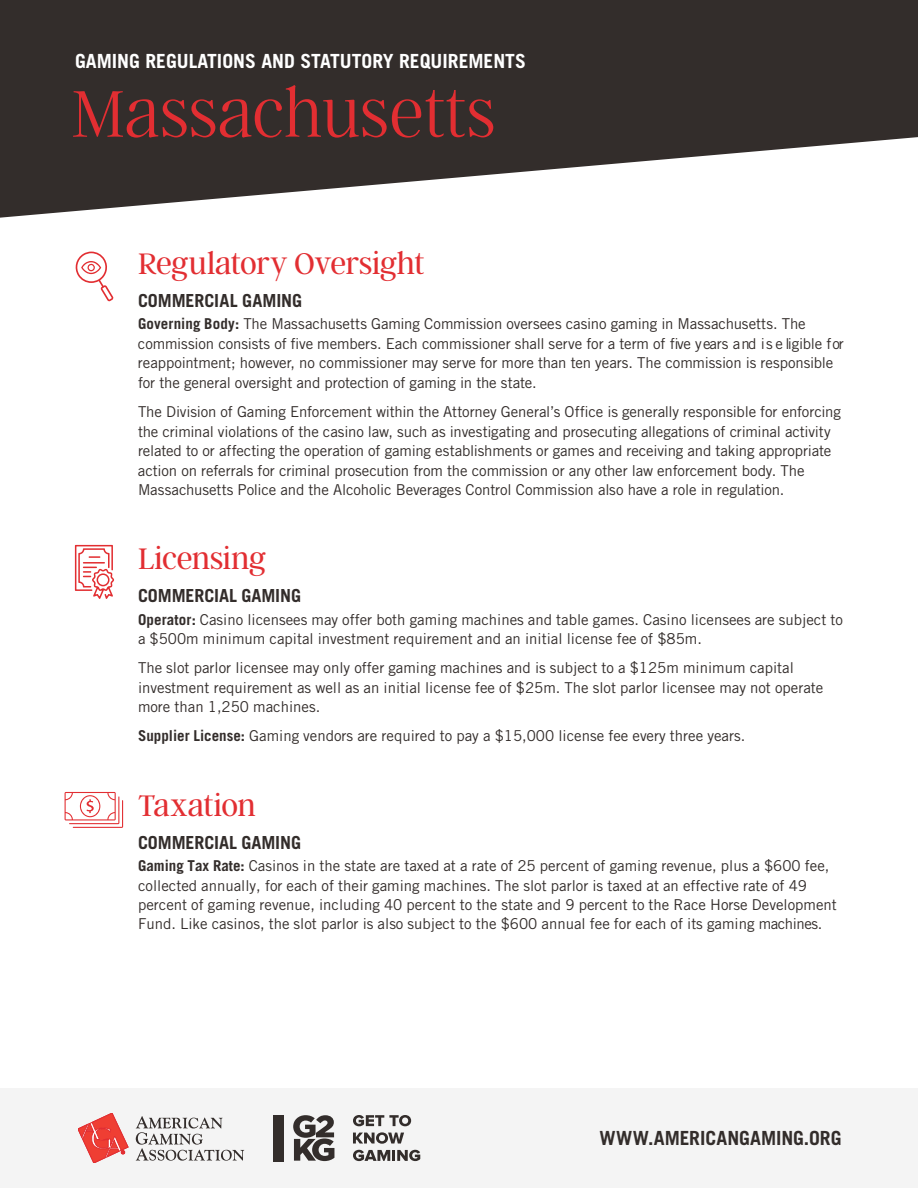
<style>
.page{position:relative;width:918px;height:1188px;background:#fff}
.page>*{position:absolute;margin:0;border:0;box-sizing:border-box;transform-origin:0 0}
.t1{font:100 73.5px "Argent CF";letter-spacing:.01em;color:#e22e32}
.t2{font:300 33px "Argent CF";letter-spacing:-.01em;color:#e22e32}
.t3{font:700 19.5px "Trade Gothic LT Std";color:#fff}
.t4{font:700 19.5px "Trade Gothic LT Std";color:#332d2b}
.t5{font:700 18px "Trade Gothic LT Std";letter-spacing:-.005em;color:#332d2b}
.t6{font:15px/19.5px "Trade Gothic LT Std";color:#332d2b}
.s1{font-weight:700}
</style>
<div class="page">
<svg style="left:0;top:0;width:918px;height:218px;fill:#332d2b"></svg>
<div style="left:0;top:1088px;width:918px;height:100px;background:#f4f4f4"></div>
<svg style="left:78px;top:1113px;width:50px;height:50px"></svg>
<svg style="left:136px;top:1116px;width:108px;height:45px"></svg>
<svg style="left:293px;top:1115px;width:41px;height:46px"></svg>
<div style="left:273px;top:1115px;width:10px;height:46px;background:#332d2b"></div>
<svg style="left:353px;top:1132px;width:51px;height:12px"></svg>
<svg style="left:353px;top:1150px;width:67px;height:11px"></svg>
<svg style="left:353px;top:1115px;width:58px;height:11px"></svg>
<svg style="left:76px;top:252px;width:37px;height:49px"></svg>
<svg style="left:75px;top:545px;width:39px;height:54px"></svg>
<svg style="left:65px;top:792px;width:58px;height:36px"></svg>
<h3 class="t3" style="left:75px;top:50px;width:452px">GAMING REGULATIONS AND STATUTORY REQUIREMENTS</h3>
<h1 class="t1" style="left:72px;top:76px;width:425px">Massachusetts</h1>
<h2 class="t2" style="left:138px;top:246px;width:288px">Regulatory Oversight</h2>
<p class="t5" style="left:138px;top:289px;width:166px">COMMERCIAL GAMING</p>
<p class="t6" style="left:138px;top:314px;width:707px"><span class="s1">Governing Body:</span> The Massachusetts Gaming Commission oversees casino gaming in Massachusetts. The commission consists of five members. Each commissioner shall serve for a term of five years and is e ligible for reappointment; however, no commissioner may serve for more than ten years. The commission is responsible for the general oversight and protection of gaming in the state.</p>
<p class="t6" style="left:138px;top:402px;width:704px">The Division of Gaming Enforcement within the Attorney General’s Office is generally responsible for enforcing the criminal violations of the casino law, such as investigating and prosecuting allegations of criminal activity related to or affecting the operation of gaming establishments or games and receiving and taking appropriate action on referrals for criminal prosecution from the commission or any other law enforcement body. The Massachusetts Police and the Alcoholic Beverages Control Commission also have a role in regulation.</p>
<h2 class="t2" style="left:138px;top:542px;width:130px">Licensing</h2>
<p class="t5" style="left:138px;top:585px;width:165px">COMMERCIAL GAMING</p>
<p class="t6" style="left:138px;top:609px;width:707px"><span class="s1">Operator:</span> Casino licensees may offer both gaming machines and table games. Casino licensees are subject to a $500m minimum capital investment requirement and an initial license fee of $85m.</p>
<p class="t6" style="left:138px;top:658px;width:687px;line-height:19px">The slot parlor licensee may only offer gaming machines and is subject to a $125m minimum capital investment requirement as well as an initial license fee of $25m. The slot parlor licensee may not operate more than 1,250 machines.</p>
<p class="t6" style="left:138px;top:726px;width:609px"><span class="s1">Supplier License:</span> Gaming vendors are required to pay a $15,000 license fee every three years.</p>
<h2 class="t2" style="left:138px;top:788px;width:119px">Taxation</h2>
<p class="t5" style="left:138px;top:831px;width:165px">COMMERCIAL GAMING</p>
<p class="t6" style="left:138px;top:856px;width:700px"><span class="s1">Gaming Tax Rate:</span> Casinos in the state are taxed at a rate of 25 percent of gaming revenue, plus a $600 fee, collected annually, for each of their gaming machines. The slot parlor is taxed at an effective rate of 49 percent of gaming revenue, including 40 percent to the state and 9 percent to the Race Horse Development Fund. Like casinos, the slot parlor is also subject to the $600 annual fee for each of its gaming machines.</p>
<h3 class="t4" style="left:599px;top:1126px;width:244px">WWW.AMERICANGAMING.ORG</h3>
</div>
